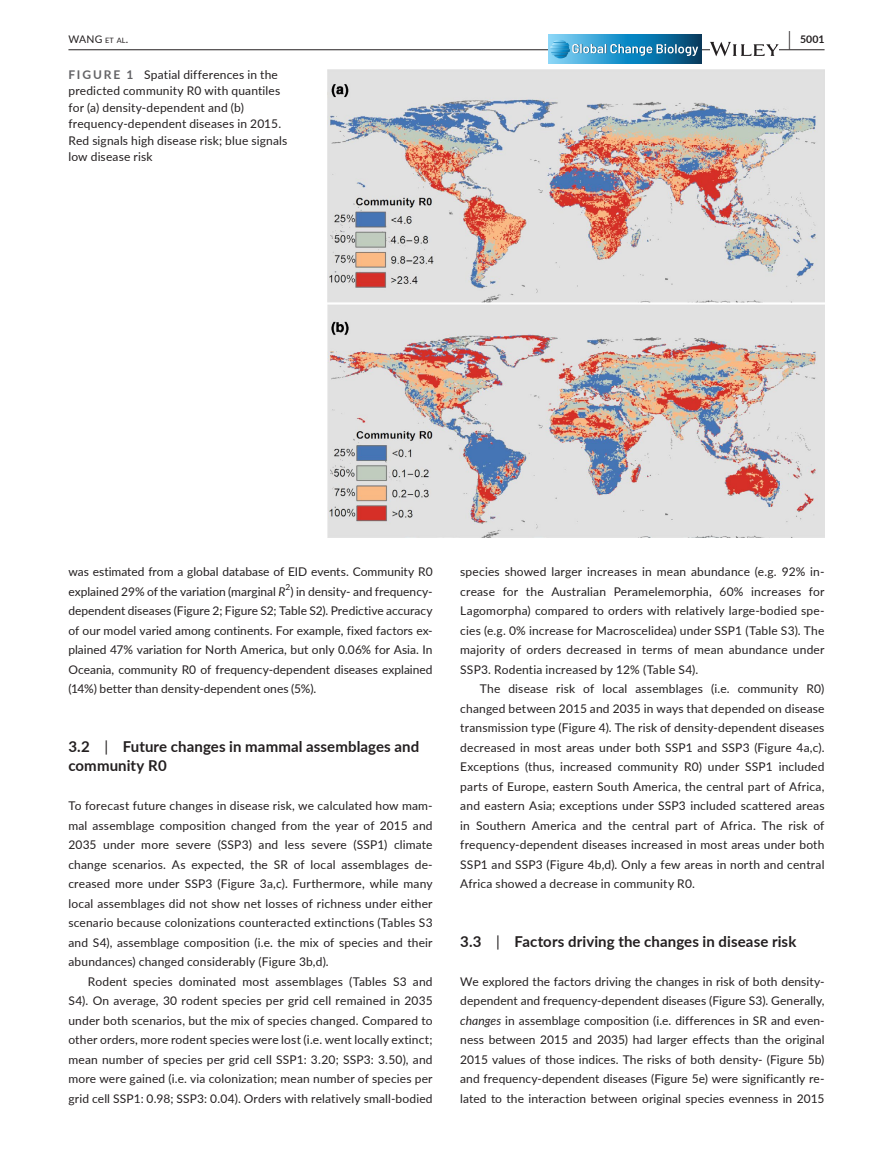
<style>
.page{position:relative;width:893px;height:1174px;background:#fff}
.page>*{position:absolute;margin:0;border:0;box-sizing:border-box;transform-origin:0 0}
.t1{font:700 15px/19.5px "Lato";letter-spacing:.005em;color:#231f20}
.t2{font:12px/19.5px "Lato";letter-spacing:.01em;color:#231f20;text-align:justify}
.t3{font:10.5px "Lato";color:#231f20}
.t4{font:700 10.5px "Lato";color:#231f20}
.t5{font:8.4px "Lato";color:#231f20}
.s1{font-size:7.35px}
.s2{font-size:19.5px}
.s3{font-weight:700;color:#636366}
.s4{font-style:italic}
.s5{font-weight:400}
</style>
<div class="page">
<hr style="left:68px;top:49px;width:756px;height:1px;background:#231f20">
<svg style="left:548px;top:34px;width:153px;height:30px;background:#2b8dbd"></svg>
<svg style="left:550px;top:40px;width:149px;height:18px;background:#4999c2"></svg>
<svg style="left:710px;top:42px;width:69px;height:14px"></svg>
<img style="left:327px;top:69px;width:497px;height:468px">
<p class="t3" style="left:68px;top:31px;width:61px">WANG <span class="s1">et al</span>.</p>
<p class="t4" style="left:789px;top:31px;width:37px"><span class="s2">|</span> 5001</p>
<p class="t2" style="left:68px;top:66px;width:220px;line-height:16.5px;text-align:left"><span class="s3">FIGURE 1</span> Spatial differences in the predicted community R0 with quantiles for (a) density-dependent and (b) frequency-dependent diseases in 2015.<br>Red signals high disease risk; blue signals</p>
<p class="t2" style="left:68px;top:561px;width:366px">was estimated from a global database of EID events. Community R0 explained 29% of the variation (marginal <span class="s4">R</span> ) in density- and frequency-</p>
<p class="t5" style="left:286px;top:581px;width:6px">2</p>
<p class="t2" style="left:68px;top:600px;width:366px">dependent diseases (Figure 2; Figure S2; Table S2). Predictive accuracy of our model varied among continents. For example, fixed factors ex&shy;plained 47% variation for North America, but only 0.06% for Asia. In Oceania, community R0 of frequency-dependent diseases explained (14%) better than density-dependent ones (5%).</p>
<p class="t1" style="left:68px;top:736px;width:352px">3.2 <span class="s5">|</span> Future changes in mammal assemblages and community R0</p>
<p class="t2" style="left:68px;top:795px;width:366px">To forecast future changes in disease risk, we calculated how mam&shy;mal assemblage composition changed from the year of 2015 and 2035 under more severe (SSP3) and less severe (SSP1) climate change scenarios. As expected, the SR of local assemblages de&shy;creased more under SSP3 (Figure 3a,c). Furthermore, while many local assemblages did not show net losses of richness under either scenario because colonizations counteracted extinctions (Tables S3 and S4), assemblage composition (i.e. the mix of species and their abundances) changed considerably (Figure 3b,d).</p>
<p class="t2" style="left:68px;top:971px;width:366px;text-indent:20px">Rodent species dominated most assemblages (Tables S3 and S4). On average, 30 rodent species per grid cell remained in 2035 under both scenarios, but the mix of species changed. Compared to other orders, more rodent species were lost (i.e. went locally extinct; mean number of species per grid cell SSP1: 3.20; SSP3: 3.50), and more were gained (i.e. via colonization; mean number of species per grid cell SSP1: 0.98; SSP3: 0.04). Orders with relatively small-bodied</p>
<p class="t2" style="left:460px;top:561px;width:366px">species showed larger increases in mean abundance (e.g. 92% in&shy;crease for the Australian Peramelemorphia, 60% increases for Lagomorpha) compared to orders with relatively large-bodied spe&shy;cies (e.g. 0% increase for Macroscelidea) under SSP1 (Table S3). The majority of orders decreased in terms of mean abundance under SSP3. Rodentia increased by 12% (Table S4).</p>
<p class="t2" style="left:460px;top:678px;width:366px;text-indent:20px">The disease risk of local assemblages (i.e. community R0) changed between 2015 and 2035 in ways that depended on disease transmission type (Figure 4). The risk of density-dependent diseases decreased in most areas under both SSP1 and SSP3 (Figure 4a,c).<br>Exceptions (thus, increased community R0) under SSP1 included parts of Europe, eastern South America, the central part of Africa, and eastern Asia; exceptions under SSP3 included scattered areas in Southern America and the central part of Africa. The risk of frequency-dependent diseases increased in most areas under both SSP1 and SSP3 (Figure 4b,d). Only a few areas in north and central Africa showed a decrease in community R0.</p>
<p class="t1" style="left:460px;top:931px;width:338px">3.3 <span class="s5">|</span> Factors driving the changes in disease risk</p>
<p class="t2" style="left:460px;top:971px;width:366px">We explored the factors driving the changes in risk of both density&shy;dependent and frequency-dependent diseases (Figure S3). Generally, <span class="s4">changes</span> in assemblage composition (i.e. differences in SR and even&shy;ness between 2015 and 2035) had larger effects than the original 2015 values of those indices. The risks of both density- (Figure 5b) and frequency-dependent diseases (Figure 5e) were significantly re&shy;lated to the interaction between original species evenness in 2015</p>
</div>
